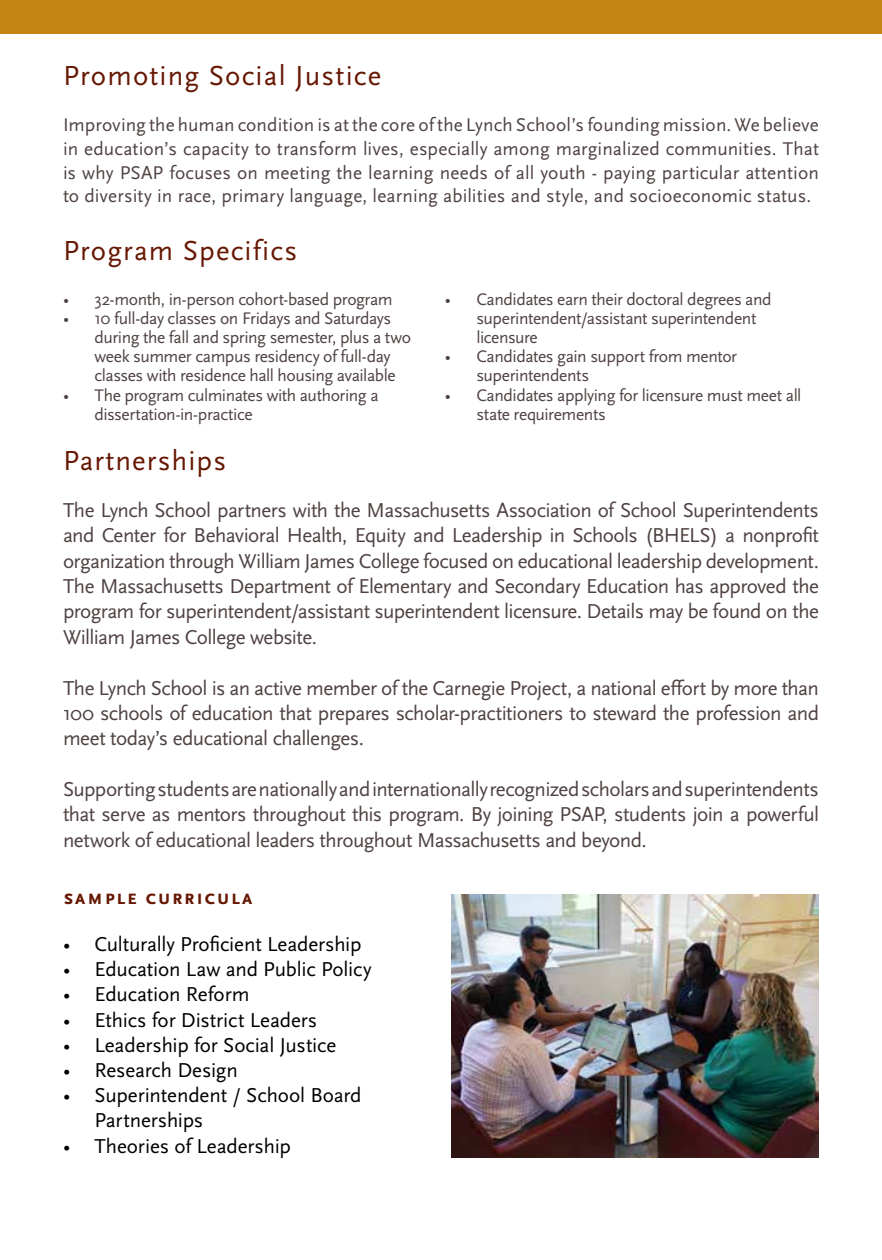
<style>
.page{position:relative;width:882px;height:1260px;background:#fff}
.page>*{position:absolute;margin:0;border:0;box-sizing:border-box;transform-origin:0 0}
.t1{font:28.7px "Scala Sans OT";letter-spacing:.04em;color:#661803}
.t2{font:21px/25.4px "Scala Sans OT";letter-spacing:-.02em;color:#504242;text-align:justify}
.t3{font:21px/25.2px "Scala Sans OT";color:#000}
.t4{font:700 21px "Scala Sans OT";letter-spacing:.07em;color:#661803}
.t5{font:19.25px/23.6px "Scala Sans OT";letter-spacing:.01em;color:#504242;text-align:justify}
.t6{font:17.5px/19.2px "Scala Sans OT";letter-spacing:-.02em;color:#504242}
</style>
<div class="page">
<div style="left:0;top:0;width:882px;height:33px;background:#c48312"></div>
<img style="left:451px;top:894px;width:368px;height:264px">
<h1 class="t1" style="left:63px;top:60px;width:320px">Promoting Social Justice</h1>
<p class="t5" style="left:63px;top:114px;width:757px">Improving the human condition is at the core of the Lynch School’s founding mission. We believe in education’s capacity to transform lives, especially among marginalized communities. That is why PSAP focuses on meeting the learning needs of all youth - paying particular attention to diversity in race, primary language, learning abilities and style, and socioeconomic status.</p>
<h1 class="t1" style="left:63px;top:235px;width:236px">Program Specifics</h1>
<p class="t6" style="left:63px;top:290px;width:331px">• 32-month, in-person cohort-based program</p>
<p class="t6" style="left:94px;top:309px;width:318px;text-indent:-32px">• 10 full-day classes on Fridays and Saturdays during the fall and spring semester, plus a two week summer campus residency of full-day classes with residence hall housing available</p>
<p class="t6" style="left:94px;top:386px;width:286px;text-indent:-32px">• The program culminates with authoring a dissertation-in-practice</p>
<p class="t6" style="left:476px;top:290px;width:297px;text-indent:-32px">• Candidates earn their doctoral degrees and superintendent/assistant superintendent licensure</p>
<p class="t6" style="left:476px;top:347px;width:262px;text-indent:-32px">• Candidates gain support from mentor superintendents</p>
<p class="t6" style="left:476px;top:386px;width:327px;text-indent:-32px">• Candidates applying for licensure must meet all state requirements</p>
<h1 class="t1" style="left:63px;top:445px;width:165px">Partnerships</h1>
<p class="t2" style="left:63px;top:498px;width:758px">The Lynch School partners with the Massachusetts Association of School Superintendents and Center for Behavioral Health, Equity and Leadership in Schools (BHELS) a nonprofit organization through William James College focused on educational leadership development.<br>The Massachusetts Department of Elementary and Secondary Education has approved the program for superintendent/assistant superintendent licensure. Details may be found on the William James College website.</p>
<p class="t2" style="left:63px;top:675px;width:758px">The Lynch School is an active member of the Carnegie Project, a national effort by more than 100 schools of education that prepares scholar-practitioners to steward the profession and meet today’s educational challenges.</p>
<p class="t2" style="left:63px;top:777px;width:758px">Supporting students are nationally and internationally recognized scholars and superintendents that serve as mentors throughout this program. By joining PSAP, students join a powerful network of educational leaders throughout Massachusetts and beyond.</p>
<p class="t4" style="left:64px;top:885px;width:190px">sample curricula</p>
<p class="t3" style="left:63px;top:932px;width:300px">• Culturally Proficient Leadership</p>
<p class="t3" style="left:63px;top:957px;width:310px">• Education Law and Public Policy</p>
<p class="t3" style="left:63px;top:982px;width:188px">• Education Reform</p>
<p class="t3" style="left:63px;top:1008px;width:256px">• Ethics for District Leaders</p>
<p class="t3" style="left:63px;top:1033px;width:275px">• Leadership for Social Justice</p>
<p class="t3" style="left:63px;top:1058px;width:176px">• Research Design</p>
<p class="t3" style="left:94px;top:1083px;width:269px;text-indent:-32px">• Superintendent / School Board<br>Partnerships</p>
<p class="t3" style="left:63px;top:1134px;width:229px">• Theories of Leadership</p>
</div>
